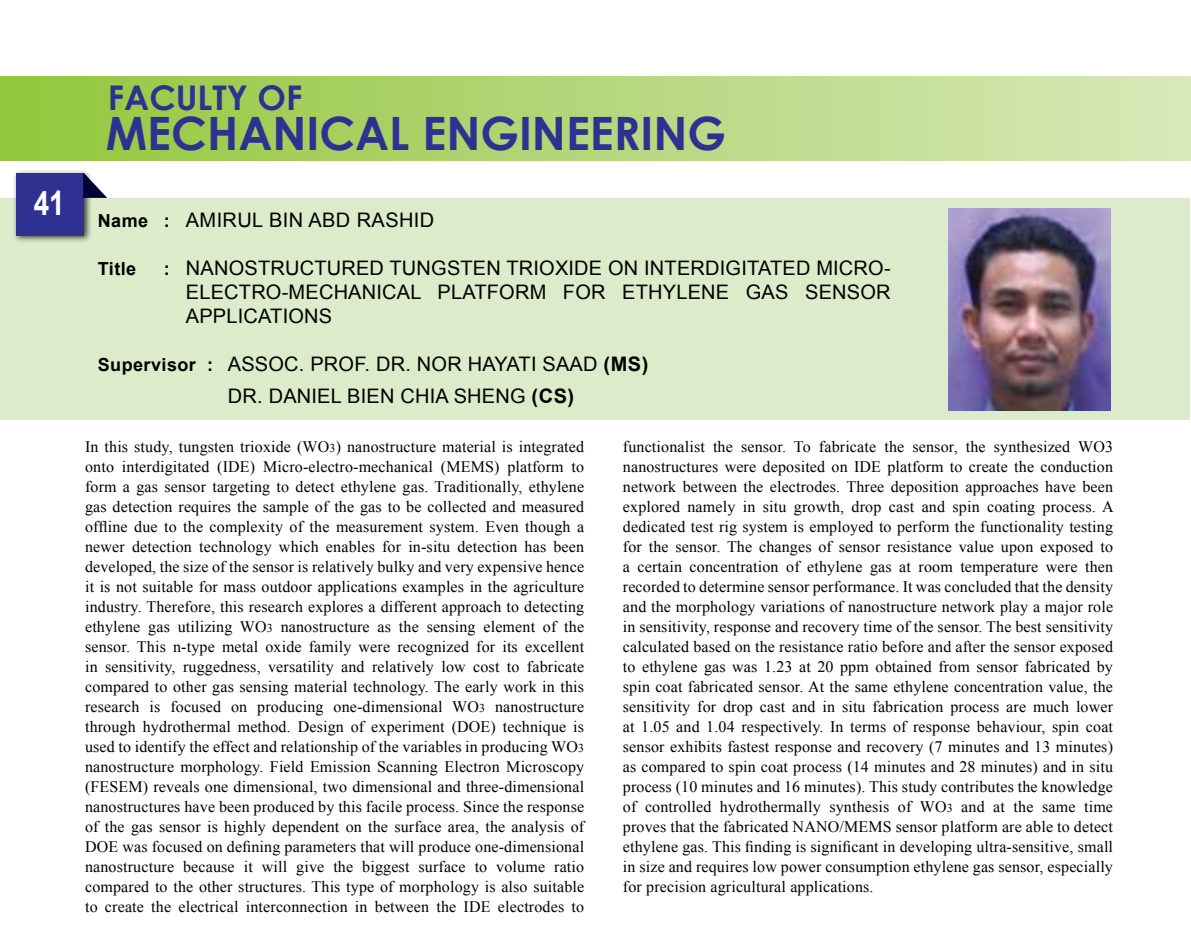
<style>
.page{position:relative;width:1191px;height:946px;background:#fff}
.page>*{position:absolute;margin:0;border:0;box-sizing:border-box;transform-origin:0 0}
.t1{font:700 46px "Century Gothic";color:#2e3092}
.t2{font:700 34px "Century Gothic";color:#2e3092}
.t3{font:700 34px "Arial";color:#fff;scale:.82 1}
.t4{font:20px/24px "Arial";letter-spacing:.01em;color:#000;text-align:justify}
.t5{font:700 18px "Arial";letter-spacing:.025em;color:#000}
.t6{font:16px/20px "Times New Roman";letter-spacing:.01em;color:#000;text-align:justify}
.s1{font-weight:700;font-size:18px}
.s2{font-weight:700}
.s3{font-size:12px}
</style>
<div class="page">
<div style="left:0;top:77px;width:1191px;height:84px;background:linear-gradient(to right,#91c63b,#d8e8bb)"></div>
<div style="left:0;top:198px;width:1190px;height:222px;background:#dcecca"></div>
<div style="left:12px;top:169px;width:80px;height:75px;background:#000;opacity:.75"></div>
<div style="left:16px;top:173px;width:68px;height:62px;background:#2e3092"></div>
<svg style="left:83px;top:173px;width:24px;height:25px"></svg>
<img style="left:948px;top:208px;width:162px;height:203px">
<h2 class="t3" style="left:34px;top:181px;width:39px">41</h2>
<h2 class="t2" style="left:108px;top:72px;width:196px">FACULTY OF</h2>
<h1 class="t1" style="left:106px;top:98px;width:622px">MECHANICAL ENGINEERING</h1>
<p class="t4" style="left:98px;top:208px;width:338px"><span class="s1">Name :</span> AMIRUL BIN ABD RASHID</p>
<p class="t5" style="left:98px;top:257px;width:40px">Title</p>
<p class="t4" style="left:186px;top:256px;width:706px;text-indent:-22px"><span class="s1">:</span> NANOSTRUCTURED TUNGSTEN TRIOXIDE ON INTERDIGITATED MICRO-ELECTRO-MECHANICAL PLATFORM FOR ETHYLENE GAS SENSOR APPLICATIONS</p>
<p class="t4" style="left:228px;top:348px;width:422px;line-height:32px;text-indent:-130px"><span class="s1">Supervisor :</span> ASSOC. PROF. DR. NOR HAYATI SAAD <span class="s2">(MS)<br></span>DR. DANIEL BIEN CHIA SHENG <span class="s2">(CS)</span></p>
<p class="t6" style="left:85px;top:436px;width:501px">In this study, tungsten trioxide (WO<span class="s3">3</span>) nanostructure material is integrated onto interdigitated (IDE) Micro-electro-mechanical (MEMS) platform to form a gas sensor targeting to detect ethylene gas. Traditionally, ethylene gas detection requires the sample of the gas to be collected and measured offline due to the complexity of the measurement system. Even though a newer detection technology which enables for in-situ detection has been developed, the size of the sensor is relatively bulky and very expensive hence it is not suitable for mass outdoor applications examples in the agriculture industry. Therefore, this research explores a different approach to detecting ethylene gas utilizing WO<span class="s3">3</span> nanostructure as the sensing element of the sensor. This n-type metal oxide family were recognized for its excellent in sensitivity, ruggedness, versatility and relatively low cost to fabricate compared to other gas sensing material technology. The early work in this research is focused on producing one-dimensional WO<span class="s3">3</span> nanostructure through hydrothermal method. Design of experiment (DOE) technique is used to identify the effect and relationship of the variables in producing WO<span class="s3">3 </span>nanostructure morphology. Field Emission Scanning Electron Microscopy (FESEM) reveals one dimensional, two dimensional and three-dimensional nanostructures have been produced by this facile process. Since the response of the gas sensor is highly dependent on the surface area, the analysis of DOE was focused on defining parameters that will produce one-dimensional nanostructure because it will give the biggest surface to volume ratio compared to the other structures. This type of morphology is also suitable to create the electrical interconnection in between the IDE electrodes to</p>
<p class="t6" style="left:623px;top:436px;width:492px">functionalist the sensor. To fabricate the sensor, the synthesized WO3 nanostructures were deposited on IDE platform to create the conduction network between the electrodes. Three deposition approaches have been explored namely in situ growth, drop cast and spin coating process. A dedicated test rig system is employed to perform the functionality testing for the sensor. The changes of sensor resistance value upon exposed to a certain concentration of ethylene gas at room temperature were then recorded to determine sensor performance. It was concluded that the density and the morphology variations of nanostructure network play a major role in sensitivity, response and recovery time of the sensor. The best sensitivity calculated based on the resistance ratio before and after the sensor exposed to ethylene gas was 1.23 at 20 ppm obtained from sensor fabricated by spin coat fabricated sensor. At the same ethylene concentration value, the sensitivity for drop cast and in situ fabrication process are much lower at 1.05 and 1.04 respectively. In terms of response behaviour, spin coat sensor exhibits fastest response and recovery (7 minutes and 13 minutes) as compared to spin coat process (14 minutes and 28 minutes) and in situ process (10 minutes and 16 minutes). This study contributes the knowledge of controlled hydrothermally synthesis of WO<span class="s3">3</span> and at the same time proves that the fabricated NANO/MEMS sensor platform are able to detect ethylene gas. This finding is significant in developing ultra-sensitive, small in size and requires low power consumption ethylene gas sensor, especially for precision agricultural applications.</p>
</div>
